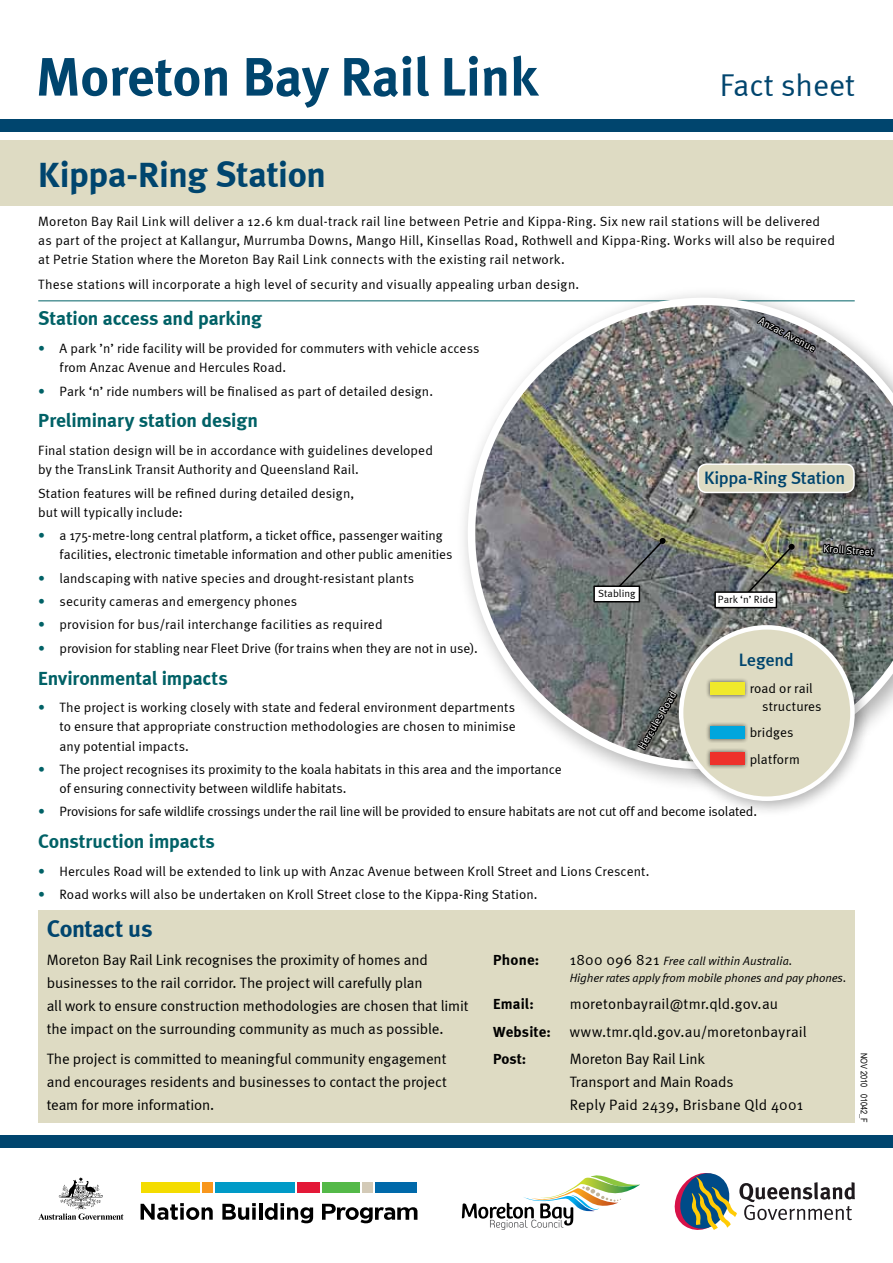
<style>
.page{position:relative;width:893px;height:1263px;background:#fff}
.page>*{position:absolute;margin:0;border:0;box-sizing:border-box;transform-origin:0 0}
.t1{font:700 54px "Meta";color:#00456e}
.t2{font:700 36px "Meta";letter-spacing:-.01em;color:#00456e}
.t3{font:31.5px "Meta Normal";color:#00456e}
.t4{font:700 24px "Meta";letter-spacing:-.02em;color:#00456e}
.t5{font:700 19.5px "Meta";letter-spacing:-.01em;color:#006166}
.t6{font:500 18px "Meta";letter-spacing:-.015em;color:#00456e}
.t7{font:15px/23.1px "Meta Normal";letter-spacing:-.005em;color:#000}
.t8{font:700 15px "Meta";letter-spacing:.005em;color:#000}
.t9{font:13.5px/19.2px "Meta Normal";letter-spacing:.01em;color:#000}
.t10{font:13.5px "Meta Normal";letter-spacing:-.015em;color:#000}
.t11{font:italic 12px/17px "Meta Normal";letter-spacing:-.01em;color:#000}
.t12{font:10.5px "Meta Normal";color:#fff}
.t13{font:10.5px "Meta Normal";color:#000}
.t14{font:9px "Arial Narrow";color:#000}
.s1{color:#006166}
.s2{font-style:normal;font-size:15px}
.s3{font-style:normal}
</style>
<div class="page">
<div style="left:0;top:140px;width:893px;height:66px;background:#dedbc3"></div>
<div style="left:38px;top:910px;width:817px;height:213px;background:#dedbc3"></div>
<hr style="left:38px;top:300px;width:817px;height:1px;background:#006166">
<div style="left:453px;top:283px;width:440px;height:509px;background:#fff"></div>
<img style="left:468px;top:298px;width:425px;height:471px">
<img style="left:746px;top:544px;width:49px;height:50px">
<div style="left:715px;top:592px;width:61px;height:16px;background:#fff"></div>
<div style="left:714px;top:591px;width:63px;height:17px;border:2px solid #000"></div>
<svg style="left:617px;top:538px;width:49px;height:51px;background:#696b6f"></svg>
<div style="left:594px;top:586px;width:45px;height:16px;background:#fff"></div>
<div style="left:593px;top:585px;width:47px;height:17px;border:2px solid #000"></div>
<svg style="left:635px;top:688px;width:32px;height:64px;background:#595d5c"></svg>
<img style="left:822px;top:482px;width:54px;height:137px">
<svg style="left:754px;top:312px;width:63px;height:42px"></svg>
<div style="left:693px;top:459px;width:175px;height:48px;background:#000;opacity:.5"></div>
<div style="left:698px;top:464px;width:156px;height:28px;background:#dedbc3;border-radius:9px"></div>
<div style="left:697px;top:463px;width:158px;height:30px;border:2px solid #fff;border-radius:9px"></div>
<div style="left:667px;top:613px;width:203px;height:203px;background:#000;opacity:.3"></div>
<div style="left:681px;top:627px;width:171px;height:172px;background:#dedbc3;border-radius:50%"></div>
<div style="left:679px;top:625px;width:176px;height:176px;border:4px solid #fff;border-radius:50%"></div>
<div style="left:705px;top:676px;width:43px;height:23px;background:#000;opacity:.5"></div>
<div style="left:710px;top:682px;width:34px;height:13px;background:#f0e92b"></div>
<div style="left:705px;top:720px;width:43px;height:23px;background:#000;opacity:.5"></div>
<div style="left:710px;top:726px;width:34px;height:13px;background:#00a6dd"></div>
<div style="left:705px;top:746px;width:43px;height:23px;background:#000;opacity:.5"></div>
<div style="left:710px;top:752px;width:34px;height:13px;background:#ee312a"></div>
<div style="left:0;top:119px;width:893px;height:13px;background:#00456e"></div>
<div style="left:0;top:1135px;width:893px;height:13px;background:#00456e"></div>
<svg style="left:675px;top:1173px;width:180px;height:57px"></svg>
<div style="left:202px;top:1182px;width:10px;height:10px;background:#f8971d"></div>
<div style="left:297px;top:1182px;width:23px;height:10px;background:#e31837"></div>
<div style="left:363px;top:1182px;width:10px;height:10px;background:#d3cab7"></div>
<div style="left:141px;top:1182px;width:58px;height:10px;background:#f4dc00"></div>
<div style="left:375px;top:1182px;width:42px;height:10px;background:#0069aa"></div>
<div style="left:215px;top:1182px;width:79px;height:10px;background:#009ac7"></div>
<div style="left:322px;top:1182px;width:38px;height:10px;background:#54b948"></div>
<svg style="left:141px;top:1203px;width:72px;height:17px"></svg>
<svg style="left:222px;top:1203px;width:34px;height:17px"></svg>
<hr style="left:259px;top:1203px;width:3px;height:17px;background:#000">
<svg style="left:265px;top:1203px;width:48px;height:20px"></svg>
<svg style="left:322px;top:1204px;width:95px;height:19px"></svg>
<svg style="left:38px;top:1177px;width:85px;height:43px"></svg>
<svg style="left:462px;top:1175px;width:178px;height:55px"></svg>
<h1 class="t1" style="left:36px;top:45px;width:503px">Moreton Bay Rail Link</h1>
<h2 class="t2" style="left:38px;top:154px;width:289px">Kippa-Ring Station</h2>
<h3 class="t3" style="left:720px;top:67px;width:137px">Fact sheet</h3>
<p class="t9" style="left:38px;top:211px;width:798px">Moreton Bay Rail Link will deliver a 12.6 km dual-track rail line between Petrie and Kippa-Ring. Six new rail stations will be delivered as part of the project at Kallangur, Murrumba Downs, Mango Hill, Kinsellas Road, Rothwell and Kippa-Ring. Works will also be required at Petrie Station where the Moreton Bay Rail Link connects with the existing rail network.</p>
<p class="t9" style="left:38px;top:275px;width:543px">These stations will incorporate a high level of security and visually appealing urban design.</p>
<h3 class="t5" style="left:38px;top:307px;width:225px">Station access and parking</h3>
<p class="t9" style="left:60px;top:339px;width:421px;text-indent:-21px"><span class="s1">•</span> A park ’n’ ride facility will be provided for commuters with vehicle access from Anzac Avenue and Hercules Road.</p>
<p class="t9" style="left:38px;top:381px;width:396px"><span class="s1">•</span> Park ‘n’ ride numbers will be finalised as part of detailed design.</p>
<h3 class="t5" style="left:38px;top:409px;width:221px">Preliminary station design</h3>
<p class="t9" style="left:38px;top:441px;width:396px">Final station design will be in accordance with guidelines developed by the TransLink Transit Authority and Queensland Rail.</p>
<p class="t9" style="left:38px;top:483px;width:318px">Station features will be refined during detailed design, but will typically include:</p>
<p class="t9" style="left:60px;top:526px;width:395px;text-indent:-21px"><span class="s1">•</span> a 175-metre-long central platform, a ticket office, passenger waiting facilities, electronic timetable information and other public amenities</p>
<p class="t9" style="left:38px;top:568px;width:378px"><span class="s1">•</span> landscaping with native species and drought-resistant plants</p>
<p class="t9" style="left:38px;top:591px;width:260px"><span class="s1">•</span> security cameras and emergency phones</p>
<p class="t9" style="left:38px;top:615px;width:346px"><span class="s1">•</span> provision for bus/rail interchange facilities as required</p>
<p class="t9" style="left:38px;top:638px;width:441px"><span class="s1">•</span> provision for stabling near Fleet Drive (for trains when they are not in use).</p>
<h3 class="t5" style="left:38px;top:666px;width:191px">Environmental impacts</h3>
<p class="t9" style="left:60px;top:698px;width:458px;text-align:justify;text-indent:-21px"><span class="s1">•</span> The project is working closely with state and federal environment departments to ensure that appropriate construction methodologies are chosen to minimise any potential impacts.</p>
<p class="t9" style="left:60px;top:759px;width:504px;text-indent:-21px"><span class="s1">•</span> The project recognises its proximity to the koala habitats in this area and the importance of ensuring connectivity between wildlife habitats.</p>
<p class="t10" style="left:38px;top:804px;width:720px"><span class="s1">•</span> Provisions for safe wildlife crossings under the rail line will be provided to ensure habitats are not cut off and become isolated.</p>
<h3 class="t5" style="left:38px;top:830px;width:178px">Construction impacts</h3>
<p class="t9" style="left:38px;top:861px;width:613px"><span class="s1">•</span> Hercules Road will be extended to link up with Anzac Avenue between Kroll Street and Lions Crescent.</p>
<p class="t9" style="left:38px;top:885px;width:501px"><span class="s1">•</span> Road works will also be undertaken on Kroll Street close to the Kippa-Ring Station.</p>
<p class="t12" style="left:762px;top:314px;width:64px;rotate:28deg">Anzac Avenue</p>
<h3 class="t6" style="left:704px;top:467px;width:143px">Kippa-Ring Station</h3>
<p class="t12" style="left:824px;top:542px;width:52px;rotate:4deg">Kroll Street</p>
<p class="t13" style="left:598px;top:588px;width:39px">Stabling</p>
<p class="t13" style="left:718px;top:594px;width:57px">Park ‘n’ Ride</p>
<h3 class="t6" style="left:739px;top:650px;width:57px">Legend</h3>
<p class="t9" style="left:762px;top:679px;width:61px;line-height:18px;text-indent:-12px">road or rail structures</p>
<p class="t9" style="left:750px;top:719px;width:52px;line-height:26.5px">bridges platform</p>
<p class="t12" style="left:636px;top:745px;width:66px;rotate:-59deg">Hercules Road</p>
<h3 class="t4" style="left:47px;top:915px;width:107px">Contact us</h3>
<p class="t7" style="left:47px;top:948px;width:423px">Moreton Bay Rail Link recognises the proximity of homes and businesses to the rail corridor. The project will carefully plan<br>all work to ensure construction methodologies are chosen that limit the impact on the surrounding community as much as possible.</p>
<p class="t7" style="left:47px;top:1047px;width:402px;text-align:justify">The project is committed to meaningful community engagement and encourages residents and businesses to contact the project team for more information.</p>
<p class="t8" style="left:493px;top:951px;width:47px">Phone:</p>
<p class="t11" style="left:570px;top:952px;width:278px"><span class="s2">1800 096 821</span> Free call within Australia.<br>Higher rates apply from mobile phones and pay phones<span class="s3">.</span></p>
<p class="t8" style="left:493px;top:995px;width:42px">Email:</p>
<p class="t7" style="left:570px;top:992px;width:210px">moretonbayrail@tmr.qld.gov.au</p>
<p class="t8" style="left:493px;top:1022px;width:59px">Website:</p>
<p class="t7" style="left:570px;top:1020px;width:238px">www.tmr.qld.gov.au/moretonbayrail</p>
<p class="t8" style="left:493px;top:1050px;width:34px">Post:</p>
<p class="t7" style="left:570px;top:1047px;width:235px">Moreton Bay Rail Link<br>Transport and Main Roads<br>Reply Paid 2439, Brisbane Qld 4001</p>
<p class="t14" style="left:871px;top:1053px;width:71px;rotate:90deg">NOV 2010 01042_F</p>
</div>
